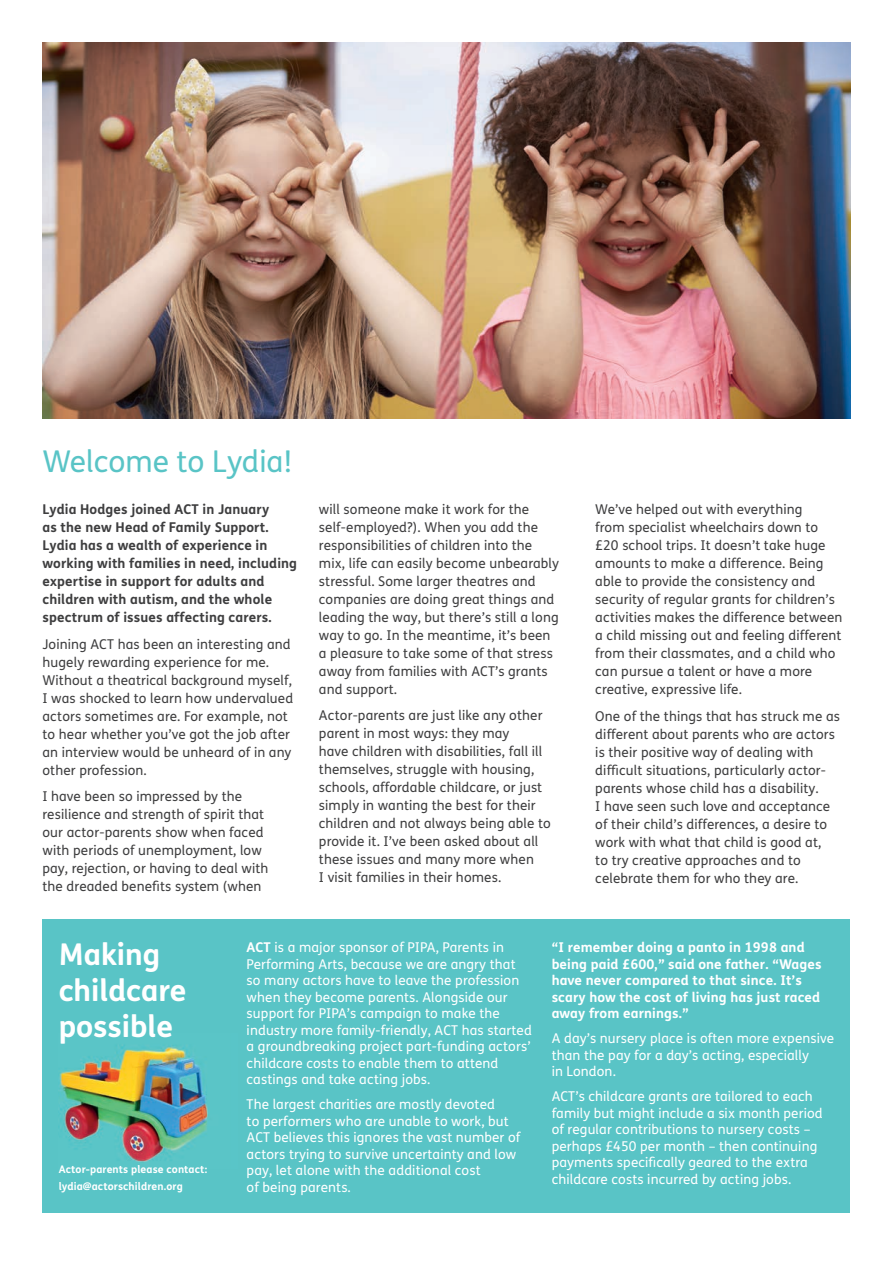
<style>
.page{position:relative;width:893px;height:1263px;background:#fff}
.page>*{position:absolute;margin:0;border:0;box-sizing:border-box;transform-origin:0 0}
.t1{font:700 30px/36px "FS Me";color:#fff}
.t2{font:30px "FS Me";color:#59c4c6}
.t3{font:13.5px/18px "FS Me";letter-spacing:.01em;color:#3e3e3f}
.t4{font:13.5px/16.5px "FS Me";letter-spacing:.01em;color:#fff}
.t5{font:700 13.5px/18px "FS Me";letter-spacing:.01em;color:#3e3e3f}
.t6{font:700 13.5px/16.5px "FS Me";letter-spacing:.01em;color:#fff}
.t7{font:700 10.5px/16.5px "FS Me";letter-spacing:.01em;color:#fff}
.s1{font-weight:700}
</style>
<div class="page">
<div style="left:0;top:1230px;width:20px;height:33px;background:#fbfdfe"></div>
<img style="left:43px;top:43px;width:807px;height:375px">
<div style="left:43px;top:919px;width:807px;height:294px;background:#59c4c6"></div>
<img style="left:59px;top:1045px;width:149px;height:117px">
<h1 class="t2" style="left:43px;top:441px;width:252px">Welcome to Lydia!</h1>
<p class="t5" style="left:43px;top:499px;width:256px">Lydia Hodges joined ACT in January<br>as the new Head of Family Support.<br>Lydia has a wealth of experience in working with families in need, including expertise in support for adults and children with autism, and the whole spectrum of issues affecting carers.</p>
<p class="t3" style="left:43px;top:634px;width:252px">Joining ACT has been an interesting and hugely rewarding experience for me.<br>Without a theatrical background myself, I was shocked to learn how undervalued actors sometimes are. For example, not to hear whether you’ve got the job after an interview would be unheard of in any other profession.</p>
<p class="t3" style="left:43px;top:787px;width:227px">I have been so impressed by the resilience and strength of spirit that our actor-parents show when faced with periods of unemployment, low pay, rejection, or having to deal with the dreaded benefits system (when</p>
<p class="t3" style="left:319px;top:500px;width:242px">will someone make it work for the self-employed?). When you add the responsibilities of children into the mix, life can easily become unbearably stressful. Some larger theatres and companies are doing great things and leading the way, but there’s still a long way to go. In the meantime, it’s been a pleasure to take some of that stress away from families with ACT’s grants and support.</p>
<p class="t3" style="left:319px;top:706px;width:234px">Actor-parents are just like any other parent in most ways: they may<br>have children with disabilities, fall ill themselves, struggle with housing, schools, affordable childcare, or just simply in wanting the best for their children and not always being able to provide it. I’ve been asked about all these issues and many more when<br>I visit families in their homes.</p>
<p class="t3" style="left:595px;top:500px;width:249px">We’ve helped out with everything<br>from specialist wheelchairs down to £20 school trips. It doesn’t take huge amounts to make a difference. Being able to provide the consistency and security of regular grants for children’s activities makes the difference between a child missing out and feeling different from their classmates, and a child who can pursue a talent or have a more creative, expressive life.</p>
<p class="t3" style="left:595px;top:706px;width:246px">One of the things that has struck me as different about parents who are actors is their positive way of dealing with difficult situations, particularly actor&shy;parents whose child has a disability.<br>I have seen such love and acceptance of their child’s differences, a desire to work with what that child is good at,<br>to try creative approaches and to celebrate them for who they are.</p>
<h1 class="t1" style="left:59px;top:934px;width:129px">Making childcare possible</h1>
<p class="t7" style="left:59px;top:1160px;width:150px">Actor-parents please contact: lydia@actorschildren.org</p>
<p class="t4" style="left:247px;top:939px;width:287px"><span class="s1">ACT</span> is a major sponsor of PIPA, Parents in Performing Arts, because we are angry that so many actors have to leave the profession when they become parents. Alongside our support for PIPA’s campaign to make the industry more family-friendly, ACT has started a groundbreaking project part-funding actors’ childcare costs to enable them to attend castings and take acting jobs.</p>
<p class="t4" style="left:247px;top:1096px;width:275px">The largest charities are mostly devoted<br>to performers who are unable to work, but ACT believes this ignores the vast number of actors trying to survive uncertainty and low pay, let alone with the additional cost<br>of being parents.</p>
<p class="t6" style="left:552px;top:938px;width:271px">“I remember doing a panto in 1998 and being paid £600,” said one father. “Wages have never compared to that since. It’s scary how the cost of living has just raced away from earnings.”</p>
<p class="t4" style="left:552px;top:1030px;width:284px">A day’s nursery place is often more expensive than the pay for a day’s acting, especially<br>in London.</p>
<p class="t4" style="left:552px;top:1088px;width:273px">ACT’s childcare grants are tailored to each family but might include a six month period of regular contributions to nursery costs – perhaps £450 per month – then continuing payments specifically geared to the extra childcare costs incurred by acting jobs.</p>
</div>
